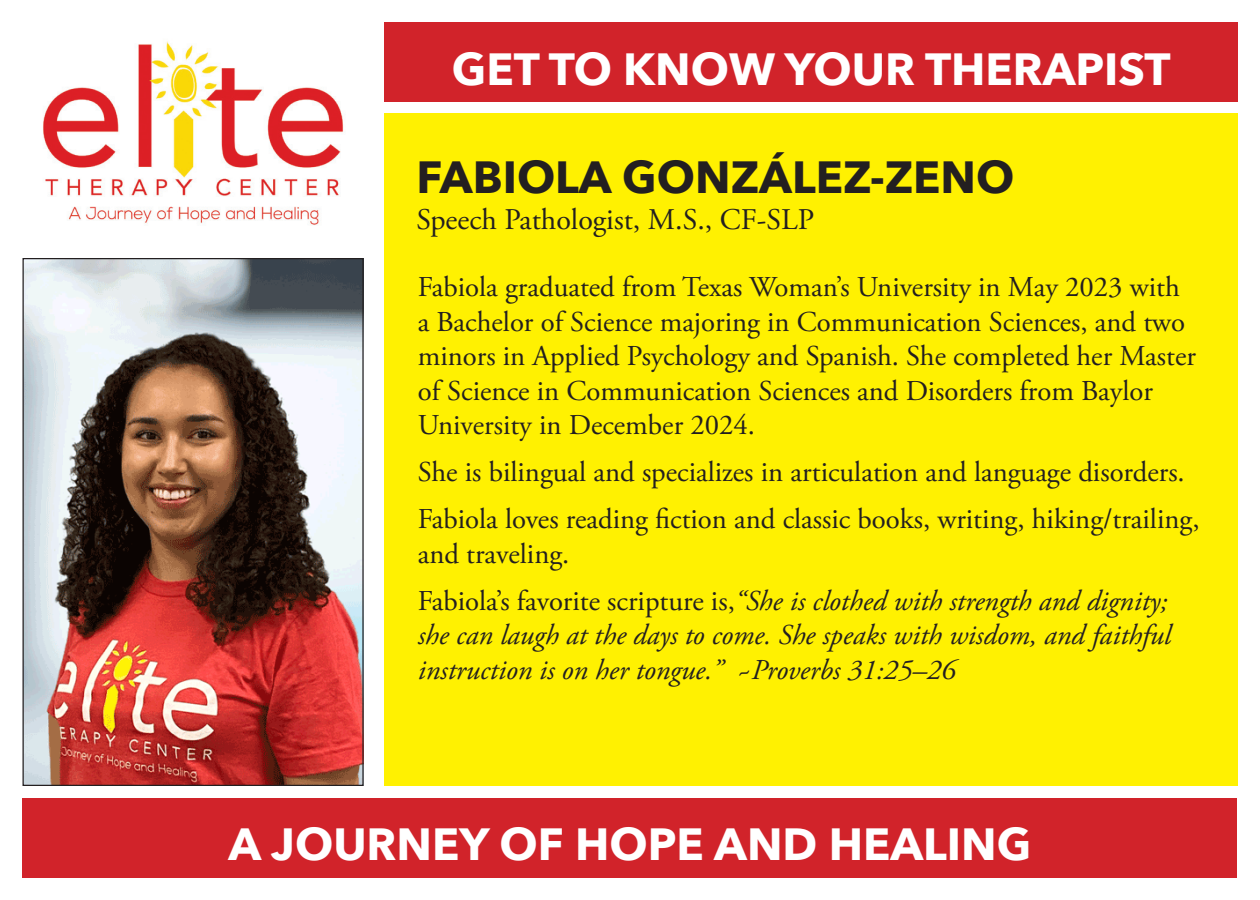
<style>
.page{position:relative;width:1260px;height:900px;background:#fff}
.page>*{position:absolute;margin:0;border:0;box-sizing:border-box;transform-origin:0 0}
.t1{font:700 45px "Avenir Next";color:#fff}
.t2{font:700 45px "Avenir Next";color:#231f20}
.t3{font:30px "Adobe Garamond Pro";color:#231f20}
.t4{font:28.75px/34.5px "Adobe Garamond Pro";color:#231f20}
.t5{font:italic 28.75px/34.5px "Adobe Garamond Pro";color:#231f20}
.s1{font-style:normal}
</style>
<div class="page">
<img style="left:24px;top:260px;width:338px;height:524px">
<div style="left:384px;top:22px;width:854px;height:80px;background:#d1232a"></div>
<div style="left:22px;top:798px;width:1216px;height:80px;background:#d1232a"></div>
<div style="left:384px;top:113px;width:854px;height:673px;background:#fff101"></div>
<img style="left:43px;top:41px;width:301px;height:184px">
<p class="t1" style="left:452px;top:30px;width:721px">GET TO KNOW YOUR THERAPIST</p>
<p class="t2" style="left:417px;top:138px;width:599px">FABIOLA GONZÁLEZ-ZENO</p>
<p class="t3" style="left:417px;top:201px;width:399px">Speech Pathologist, M.S., CF-SLP</p>
<p class="t4" style="left:418px;top:271px;width:780px">Fabiola graduated from Texas Woman’s University in May 2023 with a Bachelor of Science majoring in Communication Sciences, and two minors in Applied Psychology and Spanish. She completed her Master of Science in Communication Sciences and Disorders from Baylor University in December 2024.</p>
<p class="t4" style="left:418px;top:456px;width:769px">She is bilingual and specializes in articulation and language disorders.</p>
<p class="t4" style="left:418px;top:503px;width:783px">Fabiola loves reading fiction and classic books, writing, hiking/trailing, and traveling.</p>
<p class="t5" style="left:418px;top:584px;width:755px"><span class="s1">Fabiola’s favorite scripture is,</span>“She is clothed with strength and dignity; she can laugh at the days to come. She speaks with wisdom, and faithful instruction is on her tongue.” <span class="s1">~</span>Proverbs 31:25–26</p>
<p class="t1" style="left:229px;top:806px;width:804px">A JOURNEY OF HOPE AND HEALING</p>
</div>
